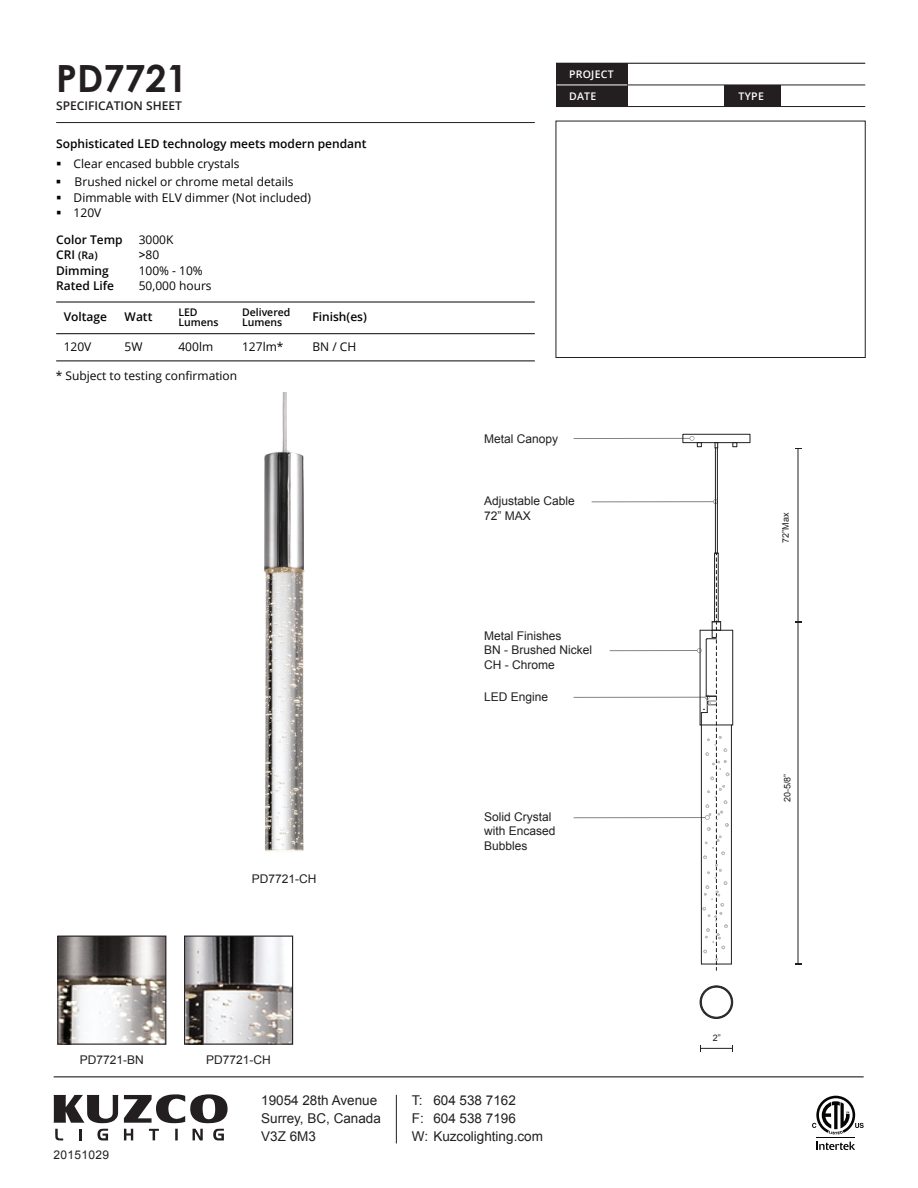
<style>
.page{position:relative;width:918px;height:1188px;background:#fff}
.page>*{position:absolute;margin:0;border:0;box-sizing:border-box;transform-origin:0 0}
.t1{font:700 37.5px "Century Gothic";color:#231f20}
.t2{font:13.5px/18px "Arial";color:#231f20}
.t3{font:12px "Open Sans";color:#050504}
.t4{font:12px/14.4px "Arial";color:#231f20}
.t5{font:600 12px "Open Sans";color:#050504}
.t6{font:600 12px "Open Sans";color:#231f20}
.t7{font:12px "Arial";letter-spacing:.025em;color:#231f20}
.t8{font:600 10.5px/10.5px "Open Sans";color:#050504}
.t9{font:600 10.5px/21.6px "Open Sans";letter-spacing:.025em;color:#fff}
.t10{font:9px "Arial";color:#231f20}
.s1{font-size:12px}
.s2{font-weight:600}
</style>
<div class="page">
<hr style="left:798px;top:622px;width:1px;height:342px;background:#231f20">
<hr style="left:700px;top:1048px;width:33px;height:1px;background:#231f20">
<hr style="left:396px;top:1095px;width:1px;height:48px;background:#231f20">
<svg style="left:54px;top:1095px;width:64px;height:28px"></svg>
<svg style="left:124px;top:1094px;width:104px;height:29px"></svg>
<svg style="left:193px;top:1129px;width:10px;height:12px"></svg>
<svg style="left:213px;top:1129px;width:11px;height:11px"></svg>
<svg style="left:97px;top:1129px;width:11px;height:11px"></svg>
<svg style="left:124px;top:1129px;width:9px;height:11px"></svg>
<svg style="left:149px;top:1129px;width:10px;height:11px"></svg>
<svg style="left:55px;top:1129px;width:8px;height:11px"></svg>
<svg style="left:79px;top:1129px;width:3px;height:11px"></svg>
<svg style="left:175px;top:1129px;width:3px;height:11px"></svg>
<svg style="left:816px;top:1142px;width:39px;height:8px"></svg>
<hr style="left:816px;top:1137px;width:39px;height:1px;background:#050504">
<svg style="left:812px;top:1096px;width:52px;height:38px"></svg>
<hr style="left:556px;top:106px;width:309px;height:1px;background:#231f20">
<hr style="left:627px;top:85px;width:238px;height:1px;background:#231f20">
<hr style="left:56px;top:122px;width:479px;height:1px;background:#231f20">
<div style="left:556px;top:63px;width:71px;height:22px;background:#231f20"></div>
<div style="left:556px;top:85px;width:71px;height:21px;background:#231f20"></div>
<div style="left:724px;top:85px;width:57px;height:21px;background:#231f20"></div>
<hr style="left:557px;top:85px;width:70px;height:1px;background:#fff">
<hr style="left:556px;top:63px;width:309px;height:1px;background:#231f20">
<hr style="left:56px;top:361px;width:479px;height:1px;background:#050504">
<hr style="left:56px;top:302px;width:479px;height:1px;background:#050504">
<hr style="left:56px;top:333px;width:479px;height:1px;background:#050504">
<hr style="left:54px;top:1076px;width:810px;height:1px;background:#231f20">
<img style="left:59px;top:938px;width:105px;height:105px">
<img style="left:186px;top:938px;width:105px;height:105px">
<hr style="left:574px;top:438px;width:118px;height:1px;background:#040503">
<hr style="left:592px;top:501px;width:123px;height:1px;background:#040503">
<svg style="left:713px;top:499px;width:4px;height:5px"></svg>
<hr style="left:610px;top:650px;width:89px;height:1px;background:#040503">
<hr style="left:574px;top:697px;width:133px;height:1px;background:#040503">
<hr style="left:574px;top:817px;width:133px;height:1px;background:#040503">
<div style="left:57px;top:936px;width:109px;height:109px;border:1px solid #231f20"></div>
<div style="left:184px;top:936px;width:109px;height:109px;border:1px solid #231f20"></div>
<svg style="left:714px;top:443px;width:4px;height:5px"></svg>
<hr style="left:717px;top:448px;width:1px;height:54px;background:#231f20">
<hr style="left:717px;top:502px;width:1px;height:51px;background:#231f20">
<hr style="left:715px;top:448px;width:1px;height:55px;background:#231f20">
<hr style="left:715px;top:502px;width:1px;height:51px;background:#231f20">
<div style="left:700px;top:985px;width:33px;height:34px;border:1px solid #231f20;border-radius:50%"></div>
<div style="left:700px;top:986px;width:32px;height:32px;border:1px solid #231f20;border-radius:50%"></div>
<div style="left:701px;top:987px;width:31px;height:31px;border:1px solid #231f20;border-radius:50%"></div>
<svg style="left:697px;top:553px;width:36px;height:417px"></svg>
<img style="left:264px;top:393px;width:41px;height:459px">
<div style="left:682px;top:434px;width:68px;height:9px;border:1px solid #231f20"></div>
<svg style="left:690px;top:436px;width:12px;height:11px"></svg>
<svg style="left:732px;top:442px;width:5px;height:5px"></svg>
<hr style="left:798px;top:449px;width:1px;height:173px;background:#231f20">
<h1 class="t1" style="left:56px;top:50px;width:133px">PD7721</h1>
<p class="t9" style="left:569px;top:63px;width:46px">PROJECT<br>DATE</p>
<p class="t6" style="left:56px;top:97px;width:127px">SPECIFICATION SHEET</p>
<p class="t5" style="left:56px;top:136px;width:312px">Sophisticated LED technology meets modern pendant</p>
<p class="t3" style="left:56px;top:155px;width:185px">▪ Clear encased bubble crystals</p>
<p class="t3" style="left:56px;top:189px;width:256px">▪ Dimmable with ELV dimmer (Not included)</p>
<p class="t3" style="left:56px;top:204px;width:47px">▪ 120V</p>
<p class="t5" style="left:56px;top:231px;width:68px">Color Temp</p>
<p class="t3" style="left:139px;top:231px;width:36px">3000K</p>
<p class="t8" style="left:56px;top:250px;width:43px"><span class="s1">CRI</span> (Ra)</p>
<p class="t3" style="left:139px;top:247px;width:22px"><span class="s2">&gt;</span>80</p>
<p class="t5" style="left:56px;top:262px;width:54px">Dimming</p>
<p class="t3" style="left:139px;top:262px;width:66px">100% - 10%</p>
<p class="t5" style="left:56px;top:277px;width:59px">Rated Life</p>
<p class="t3" style="left:139px;top:277px;width:74px">50,000 hours</p>
<p class="t5" style="left:64px;top:309px;width:45px">Voltage</p>
<p class="t5" style="left:125px;top:309px;width:29px">Watt</p>
<p class="t8" style="left:178px;top:306px;width:42px">LED<br>Lumens</p>
<p class="t8" style="left:242px;top:306px;width:50px">Delivered<br>Lumens</p>
<p class="t5" style="left:312px;top:309px;width:56px">Finish(es)</p>
<p class="t3" style="left:64px;top:339px;width:29px">120V</p>
<p class="t3" style="left:125px;top:339px;width:19px">5W</p>
<p class="t3" style="left:178px;top:339px;width:36px">400lm</p>
<p class="t3" style="left:242px;top:339px;width:43px">127lm*</p>
<p class="t3" style="left:312px;top:339px;width:45px">BN / CH</p>
<p class="t3" style="left:56px;top:173px;width:239px">▪ Brushed nickel or chrome metal details</p>
<p class="t3" style="left:56px;top:367px;width:183px">* Subject to testing confirmation</p>
<p class="t4" style="left:252px;top:871px;width:66px">PD7721-CH</p>
<p class="t4" style="left:80px;top:1053px;width:66px">PD7721-BN</p>
<p class="t4" style="left:206px;top:1053px;width:66px">PD7721-CH</p>
<p class="t4" style="left:484px;top:431px;width:76px">Metal Canopy</p>
<p class="t4" style="left:484px;top:494px;width:92px">Adjustable Cable<br>72” MAX</p>
<p class="t4" style="left:484px;top:628px;width:110px">Metal Finishes<br>BN - Brushed Nickel<br>CH - Chrome</p>
<p class="t4" style="left:484px;top:689px;width:66px">LED Engine</p>
<p class="t4" style="left:484px;top:810px;width:73px">Solid Crystal with Encased<br>Bubbles</p>
<p class="t7" style="left:54px;top:1147px;width:57px">20151029</p>
<p class="t2" style="left:261px;top:1091px;width:121px">19054 28th Avenue<br>Surrey, BC, Canada<br>V3Z 6M3</p>
<p class="t2" style="left:412px;top:1091px;width:132px">T: 604 538 7162<br>F: 604 538 7196<br>W: Kuzcolighting.com</p>
<p class="t9" style="left:739px;top:85px;width:27px">TYPE</p>
<p class="t10" style="left:780px;top:543px;width:32px;rotate:-90deg">72”Max</p>
<p class="t10" style="left:781px;top:802px;width:30px;rotate:-90deg">20-5/8”</p>
<p class="t10" style="left:713px;top:1032px;width:10px">2”</p>
</div>
